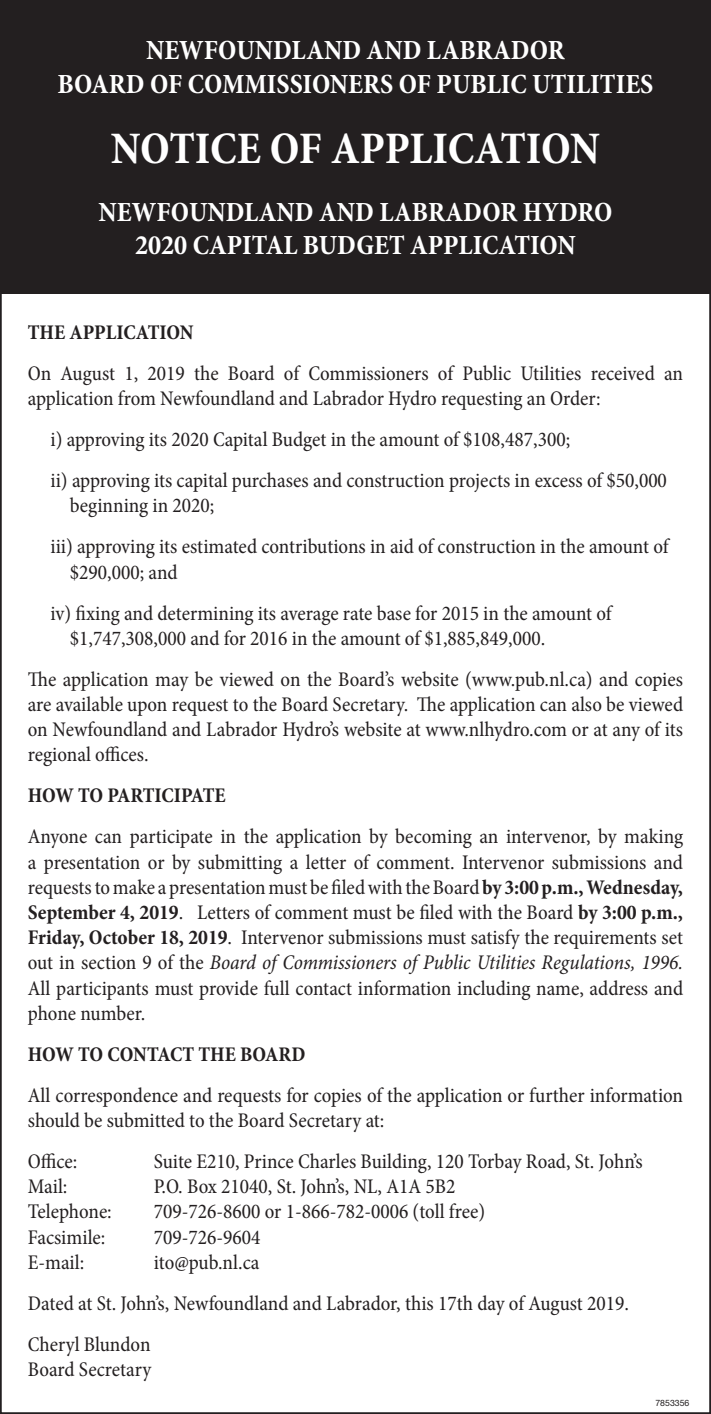
<style>
.page{position:relative;width:711px;height:1414px;background:#fff}
.page>*{position:absolute;margin:0;border:0;box-sizing:border-box;transform-origin:0 0}
.t1{font:700 condensed 45.5px "Minion Pro";letter-spacing:-.01em;color:#fff}
.t2{font:700 condensed 28px/33.6px "Minion Pro";color:#fff;text-align:center}
.t3{font:condensed 21px/25.2px "Minion Pro";color:#231f20}
.t4{font:700 condensed 21px "Minion Pro";letter-spacing:-.005em;color:#231f20}
.t5{font:8.75px "Helvetica Neue LT Std";color:#231f20}
.s1{font-weight:700}
.s2{font-style:italic}
</style>
<div class="page">
<div style="left:0;top:0;width:711px;height:293px;background:#231f20"></div>
<h2 class="t2" style="left:58px;top:34px;width:597px">NEWFOUNDLAND AND LABRADOR<br>BOARD OF COMMISSIONERS OF PUBLIC UTILITIES</h2>
<h1 class="t1" style="left:111px;top:117px;width:491px">NOTICE OF APPLICATION</h1>
<h2 class="t2" style="left:99px;top:195px;width:515px">NEWFOUNDLAND AND LABRADOR HYDRO<br>2020 CAPITAL BUDGET APPLICATION</h2>
<p class="t4" style="left:28px;top:318px;width:167px">THE APPLICATION</p>
<p class="t3" style="left:28px;top:361px;width:657px">On August 1, 2019 the Board of Commissioners of Public Utilities received an application from Newfoundland and Labrador Hydro requesting an Order:</p>
<p class="t3" style="left:51px;top:419px;width:618px;line-height:40.9px">i) approving its 2020 Capital Budget in the amount of $108,487,300;<br>ii) approving its capital purchases and construction projects in excess of $50,000</p>
<p class="t3" style="left:51px;top:485px;width:619px;line-height:40.9px;text-indent:19px">beginning in 2020;<br>iii) approving its estimated contributions in aid of construction in the amount of</p>
<p class="t3" style="left:51px;top:551px;width:562px;line-height:40.9px;text-indent:19px">$290,000; and<br>iv) fixing and determining its average rate base for 2015 in the amount of</p>
<p class="t3" style="left:28px;top:617px;width:657px;line-height:40.9px;text-indent:42px">$1,747,308,000 and for 2016 in the amount of $1,885,849,000.<br>The application may be viewed on the Board’s website (www.pub.nl.ca) and copies</p>
<p class="t3" style="left:28px;top:691px;width:657px;text-align:justify">are available upon request to the Board Secretary. The application can also be viewed on Newfoundland and Labrador Hydro’s website at www.nlhydro.com or at any of its regional offices.</p>
<p class="t4" style="left:28px;top:781px;width:199px">HOW TO PARTICIPATE</p>
<p class="t3" style="left:28px;top:824px;width:657px;text-align:justify">Anyone can participate in the application by becoming an intervenor, by making a presentation or by submitting a letter of comment. Intervenor submissions and requests to make a presentation must be filed with the Board <span class="s1">by 3:00 p.m., Wednesday, September 4, 2019</span>. Letters of comment must be filed with the Board <span class="s1">by 3:00 p.m., Friday, October 18, 2019</span>. Intervenor submissions must satisfy the requirements set out in section 9 of the <span class="s2">Board of Commissioners of Public Utilities Regulations, 1996.<br></span>All participants must provide full contact information including name, address and phone number.</p>
<p class="t4" style="left:28px;top:1039px;width:279px">HOW TO CONTACT THE BOARD</p>
<p class="t3" style="left:28px;top:1082px;width:657px">All correspondence and requests for copies of the application or further information should be submitted to the Board Secretary at:</p>
<p class="t3" style="left:28px;top:1148px;width:51px">Office:</p>
<p class="t3" style="left:154px;top:1148px;width:491px">Suite E210, Prince Charles Building, 120 Torbay Road, St. John’s</p>
<p class="t3" style="left:28px;top:1173px;width:41px">Mail:</p>
<p class="t3" style="left:154px;top:1173px;width:303px">P.O. Box 21040, St. John’s, NL, A1A 5B2</p>
<p class="t3" style="left:28px;top:1199px;width:86px">Telephone:</p>
<p class="t3" style="left:154px;top:1199px;width:333px">709-726-8600 or 1-866-782-0006 (toll free)</p>
<p class="t3" style="left:28px;top:1224px;width:79px">Facsimile:</p>
<p class="t3" style="left:154px;top:1224px;width:108px">709-726-9604</p>
<p class="t3" style="left:28px;top:1249px;width:58px">E-mail:</p>
<p class="t3" style="left:28px;top:1241px;width:603px;line-height:40.9px;text-indent:126px">ito@pub.nl.ca<br>Dated at St. John’s, Newfoundland and Labrador, this 17th day of August 2019.<br>Cheryl Blundon</p>
<p class="t3" style="left:28px;top:1356px;width:125px">Board Secretary</p>
<p class="t5" style="left:655px;top:1397px;width:36px">7853356</p>
</div>
